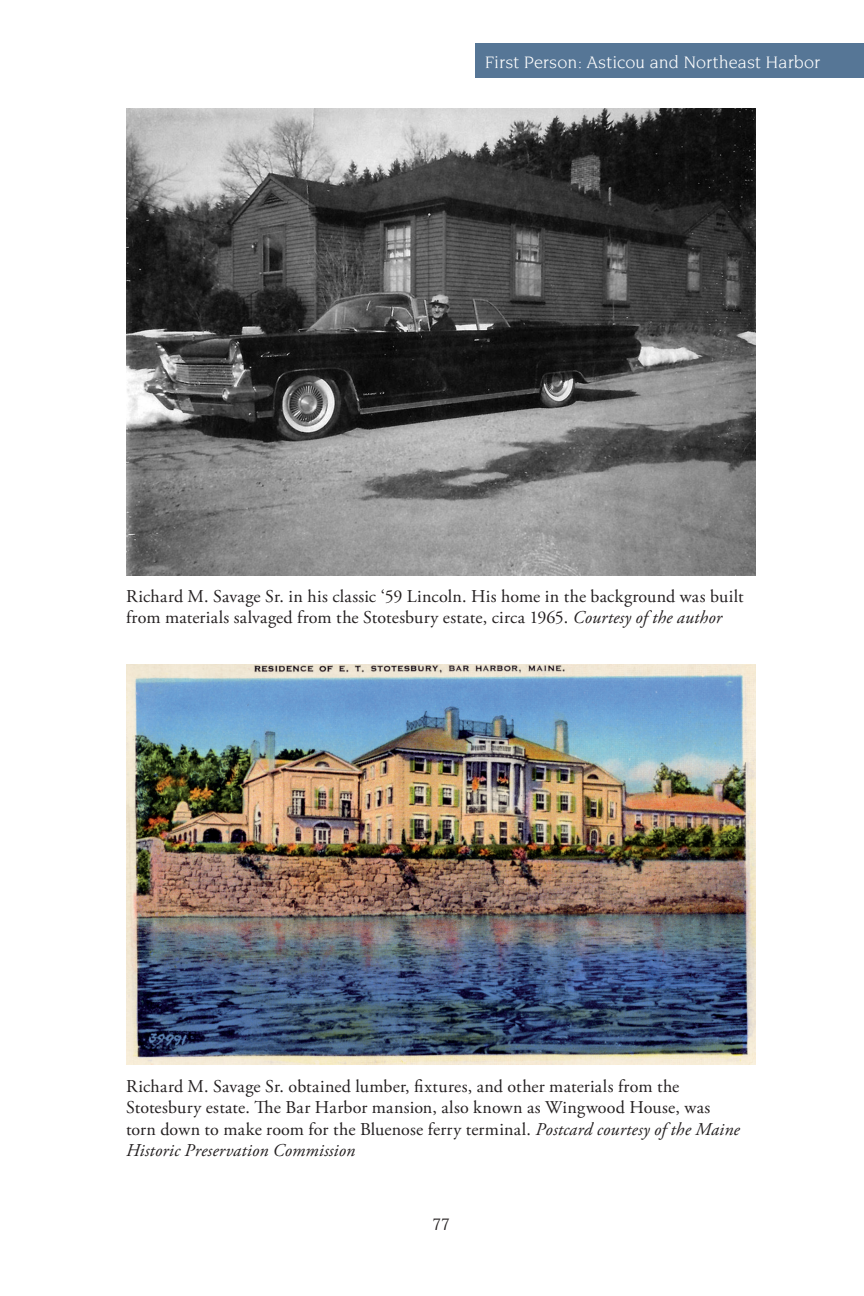
<style>
.page{position:relative;width:864px;height:1296px;background:#fff}
.page>*{position:absolute;margin:0;border:0;box-sizing:border-box;transform-origin:0 0}
.t1{font:18px/21.6px "Adobe Garamond Pro";letter-spacing:.01em;color:#231f20}
.t2{font:18px "Novarese";letter-spacing:.005em;color:#fff}
.t3{font:italic 18px "Novarese";color:#231f20}
.s1{font-style:italic}
</style>
<div class="page">
<div style="left:476px;top:43px;width:388px;height:35px;background:#567696"></div>
<img style="left:126px;top:108px;width:630px;height:467px">
<img style="left:126px;top:665px;width:630px;height:400px">
<p class="t2" style="left:485px;top:52px;width:337px">First Person: Asticou and Northeast Harbor</p>
<p class="t1" style="left:126px;top:586px;width:619px">Richard M. Savage Sr. in his classic ‘59 Lincoln. His home in the background was built from materials salvaged from the Stotesbury estate, circa 1965. <span class="s1">Courtesy of the author</span></p>
<p class="t1" style="left:126px;top:1076px;width:615px">Richard M. Savage Sr. obtained lumber, fixtures, and other materials from the Stotesbury estate. The Bar Harbor mansion, also known as Wingwood House, was torn down to make room for the Bluenose ferry terminal. <span class="s1">Postcard courtesy of the Maine Historic Preservation Commission</span></p>
<p class="t3" style="left:432px;top:1215px;width:19px">77</p>
</div>
